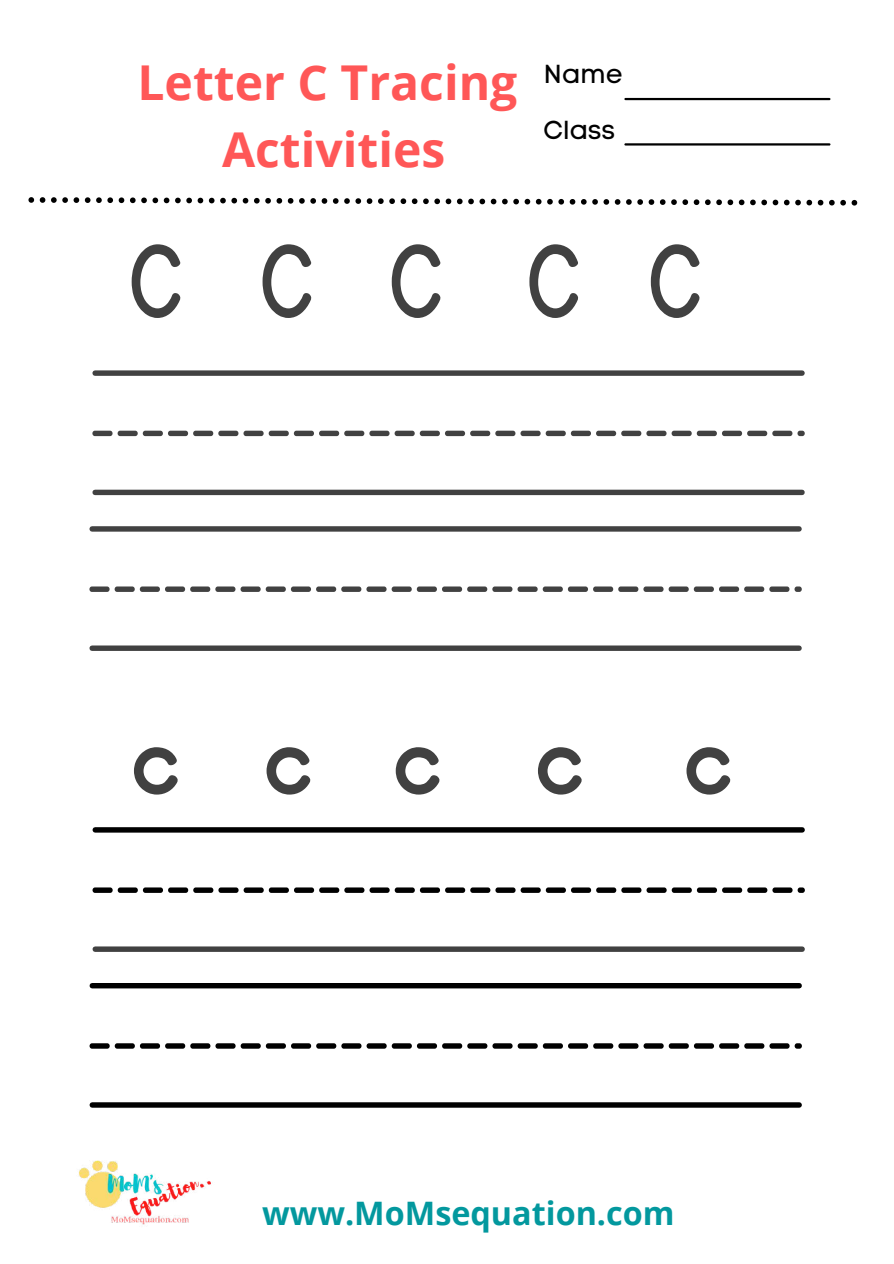
<style>
.page{position:relative;width:894px;height:1264px;background:#fff}
.page>*{position:absolute;margin:0;border:0;box-sizing:border-box;transform-origin:0 0}
.t1{font:134.25px "KG Primary Penmanship";letter-spacing:.65em;color:#414141}
.t2{font:120.75px "KG Primary Penmanship";color:#414141}
.t3{font:700 48px/66.4px "Open Sans";color:#ff5757;text-align:center}
.t4{font:700 32.4px "Open Sans";color:#03989e}
.t5{font:26.1px "Code Pro Normal LC";color:#010101}
</style>
<div class="page">
<hr style="left:625px;top:98px;width:204px;height:2px;background:#000">
<hr style="left:625px;top:143px;width:204px;height:2px;background:#000">
<svg style="left:28px;top:197px;width:829px;height:8px"></svg>
<img style="left:79px;top:1160px;width:132px;height:65px">
<svg style="left:92px;top:430px;width:712px;height:6px"></svg>
<div style="left:95px;top:490px;width:707px;height:5px;background:#414141"></div>
<div style="left:95px;top:370px;width:707px;height:6px;background:#414141"></div>
<svg style="left:89px;top:586px;width:712px;height:6px"></svg>
<div style="left:92px;top:645px;width:707px;height:6px;background:#414141"></div>
<div style="left:92px;top:526px;width:707px;height:5px;background:#414141"></div>
<svg style="left:92px;top:887px;width:712px;height:5px"></svg>
<div style="left:95px;top:946px;width:707px;height:5px;background:#414141"></div>
<div style="left:95px;top:827px;width:707px;height:5px;background:#000"></div>
<svg style="left:89px;top:1043px;width:712px;height:5px"></svg>
<div style="left:92px;top:1102px;width:707px;height:5px;background:#000"></div>
<div style="left:92px;top:983px;width:707px;height:5px;background:#000"></div>
<p class="t3" style="left:137px;top:48px;width:381px">Letter C Tracing<br>Activities</p>
<p class="t5" style="left:544px;top:58px;width:81px">Name</p>
<p class="t5" style="left:543px;top:114px;width:73px">Class</p>
<h2 class="t2" style="left:127px;top:224px;width:59px">C</h2>
<h2 class="t2" style="left:258px;top:224px;width:447px">CCCC</h2>
<h1 class="t1" style="left:130px;top:689px;width:604px">ccccc</h1>
<p class="t4" style="left:262px;top:1190px;width:414px">www.MoMsequation.com</p>
</div>
